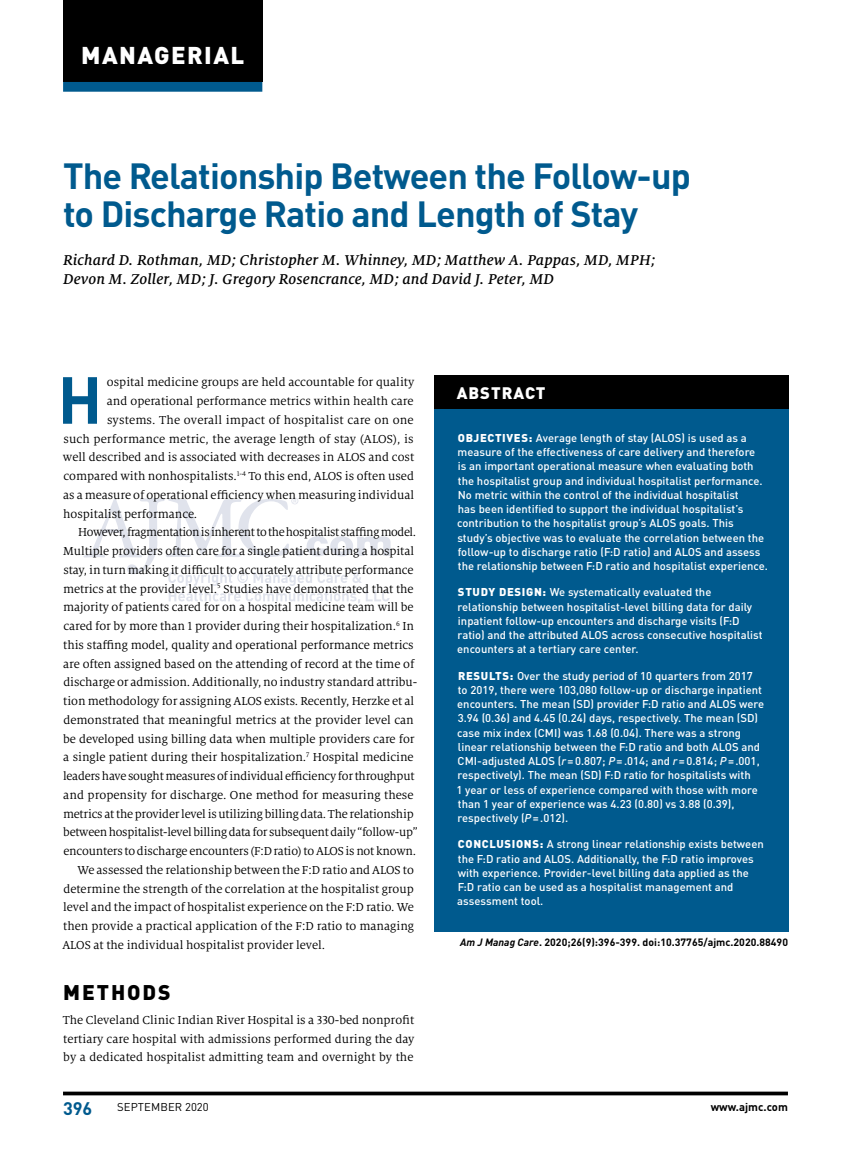
<style>
.page{position:relative;width:851px;height:1161px;background:#fff}
.page>*{position:absolute;margin:0;border:0;box-sizing:border-box;transform-origin:0 0}
.t1{font:700 65.4px "DINOT";color:#005a8e}
.t2{font:700 36px/37.5px "DINOT";letter-spacing:-.025em;color:#005a8e}
.t3{font:900 24px "DINOT";letter-spacing:.06em;color:#fff}
.t4{font:900 21px "DINOT";letter-spacing:.09em;color:#000}
.t5{font:700 18px "DINOT";color:#005a8e}
.t6{font:900 16.5px "DINOT";letter-spacing:.06em;color:#fff}
.t7{font:italic 500 15.75px/18.8px "Milo Serif OT";letter-spacing:.01em;color:#000}
.t8{font:12.75px/18.8px "Milo Serif OT";letter-spacing:-.005em;color:#000;text-align:justify}
.t9{font:12.75px "Milo Serif OT";letter-spacing:-.03em;color:#000}
.t10{font:500 11.25px/14.2px "DINOT";color:#fff}
.t11{font:11.25px "DINOT";letter-spacing:.01em;color:#000}
.t12{font:700 11.25px "DINOT";color:#000}
.t13{font:700 10.5px "DINOT";color:#000}
.s1{font-weight:900}
.s2{font-style:italic}
</style>
<div class="page">
<hr style="left:63px;top:1092px;width:725px;height:3px;background:#000">
<svg style="left:83px;top:497px;width:307px;height:107px"></svg>
<div style="left:434px;top:376px;width:354px;height:33px;background:#000"></div>
<div style="left:434px;top:409px;width:354px;height:523px;background:#005a8e"></div>
<div style="left:63px;top:0;width:199px;height:82px;background:#000"></div>
<div style="left:63px;top:82px;width:199px;height:10px;background:#005a8e"></div>
<h3 class="t3" style="left:81px;top:39px;width:164px">MANAGERIAL</h3>
<h2 class="t2" style="left:63px;top:156px;width:629px">The Relationship Between the Follow-up to Discharge Ratio and Length of Stay</h2>
<p class="t7" style="left:63px;top:251px;width:593px">Richard D. Rothman, MD; Christopher M. Whinney, MD; Matthew A. Pappas, MD, MPH;<br>Devon M. Zoller, MD; J. Gregory Rosencrance, MD; and David J. Peter, MD</p>
<h1 class="t1" style="left:58px;top:357px;width:46px">H</h1>
<p class="t8" style="left:107px;top:373px;width:309px">ospital medicine groups are held accountable for quality</p>
<p class="t8" style="left:107px;top:392px;width:308px">and operational performance metrics within health care</p>
<p class="t8" style="left:107px;top:411px;width:308px">systems. The overall impact of hospitalist care on one</p>
<p class="t8" style="left:63px;top:429px;width:352px">such performance metric, the average length of stay (ALOS), is</p>
<p class="t8" style="left:63px;top:448px;width:353px">well described and is associated with decreases in ALOS and cost</p>
<p class="t8" style="left:63px;top:467px;width:352px">compared with nonhospitalists.<sup>1-4</sup> To this end, ALOS is often used</p>
<p class="t8" style="left:63px;top:486px;width:352px">as a measure of operational efficiency when measuring individual</p>
<p class="t8" style="left:63px;top:504px;width:135px">hospitalist performance.</p>
<p class="t9" style="left:78px;top:526px;width:340px">However, fragmentation is inherent to the hospitalist staffing model.</p>
<p class="t8" style="left:63px;top:542px;width:352px">Multiple providers often care for a single patient during a hospital</p>
<p class="t8" style="left:63px;top:561px;width:351px">stay, in turn making it difficult to accurately attribute performance</p>
<p class="t8" style="left:63px;top:579px;width:352px">metrics at the provider level.<sup>5</sup> Studies have demonstrated that the</p>
<p class="t8" style="left:63px;top:598px;width:352px">majority of patients cared for on a hospital medicine team will be</p>
<p class="t8" style="left:63px;top:617px;width:352px">cared for by more than 1 provider during their hospitalization.<sup>6</sup> In</p>
<p class="t8" style="left:63px;top:636px;width:352px">this staffing model, quality and operational performance metrics</p>
<p class="t8" style="left:63px;top:654px;width:352px">are often assigned based on the attending of record at the time of</p>
<p class="t8" style="left:63px;top:673px;width:355px">discharge or admission. Additionally, no industry standard attribu-</p>
<p class="t8" style="left:63px;top:692px;width:352px">tion methodology for assigning ALOS exists. Recently, Herzke et al</p>
<p class="t8" style="left:63px;top:711px;width:352px">demonstrated that meaningful metrics at the provider level can</p>
<p class="t8" style="left:63px;top:729px;width:352px">be developed using billing data when multiple providers care for</p>
<p class="t8" style="left:63px;top:748px;width:352px">a single patient during their hospitalization.<sup>7</sup> Hospital medicine</p>
<p class="t8" style="left:63px;top:767px;width:353px">leaders have sought measures of individual efficiency for throughput</p>
<p class="t8" style="left:63px;top:786px;width:352px">and propensity for discharge. One method for measuring these</p>
<p class="t8" style="left:63px;top:804px;width:352px">metrics at the provider level is utilizing billing data. The relationship</p>
<p class="t8" style="left:63px;top:823px;width:355px">between hospitalist-level billing data for subsequent daily “follow-up”</p>
<p class="t8" style="left:63px;top:842px;width:354px">encounters to discharge encounters (F:D ratio) to ALOS is not known.</p>
<p class="t8" style="left:77px;top:861px;width:338px">We assessed the relationship between the F:D ratio and ALOS to</p>
<p class="t8" style="left:63px;top:879px;width:352px">determine the strength of the correlation at the hospitalist group</p>
<p class="t8" style="left:63px;top:898px;width:352px">level and the impact of hospitalist experience on the F:D ratio. We</p>
<p class="t8" style="left:63px;top:917px;width:352px">then provide a practical application of the F:D ratio to managing</p>
<p class="t8" style="left:62px;top:936px;width:264px">ALOS at the individual hospitalist provider level.</p>
<h3 class="t4" style="left:63px;top:978px;width:109px">METHODS</h3>
<p class="t8" style="left:63px;top:1011px;width:353px">The Cleveland Clinic Indian River Hospital is a 330-bed nonprofit tertiary care hospital with admissions performed during the day by a dedicated hospitalist admitting team and overnight by the</p>
<p class="t6" style="left:456px;top:382px;width:90px">ABSTRACT</p>
<p class="t10" style="left:457px;top:430px;width:312px"><span class="s1">OBJECTIVES:</span> Average length of stay (ALOS) is used as a measure of the effectiveness of care delivery and therefore<br>is an important operational measure when evaluating both the hospitalist group and individual hospitalist performance.<br>No metric within the control of the individual hospitalist<br>has been identified to support the individual hospitalist’s contribution to the hospitalist group’s ALOS goals. This study’s objective was to evaluate the correlation between the follow-up to discharge ratio (F:D ratio) and ALOS and assess the relationship between F:D ratio and hospitalist experience.</p>
<p class="t10" style="left:457px;top:585px;width:307px"><span class="s1">STUDY DESIGN:</span> We systematically evaluated the relationship between hospitalist-level billing data for daily inpatient follow-up encounters and discharge visits (F:D ratio) and the attributed ALOS across consecutive hospitalist encounters at a tertiary care center.</p>
<p class="t10" style="left:456px;top:668px;width:309px"><span class="s1">RESULTS:</span> Over the study period of 10 quarters from 2017<br>to 2019, there were 103,080 follow-up or discharge inpatient encounters. The mean (SD) provider F:D ratio and ALOS were 3.94 (0.36) and 4.45 (0.24) days, respectively. The mean (SD) case mix index (CMI) was 1.68 (0.04). There was a strong linear relationship between the F:D ratio and both ALOS and CMI-adjusted ALOS (<span class="s2">r</span>=0.807; <span class="s2">P</span>=.014; and <span class="s2">r</span>=0.814; <span class="s2">P</span>=.001, respectively). The mean (SD) F:D ratio for hospitalists with<br>1 year or less of experience compared with those with more than 1 year of experience was 4.23 (0.80) vs 3.88 (0.39), respectively (<span class="s2">P</span>=.012).</p>
<p class="t10" style="left:457px;top:837px;width:308px"><span class="s1">CONCLUSIONS:</span> A strong linear relationship exists between the F:D ratio and ALOS. Additionally, the F:D ratio improves with experience. Provider-level billing data applied as the F:D ratio can be used as a hospitalist management and assessment tool.</p>
<p class="t13" style="left:460px;top:936px;width:329px"><span class="s2">Am J Manag Care</span>. 2020;26(9):396-399. doi:10.37765/ajmc.2020.88490</p>
<h3 class="t5" style="left:63px;top:1096px;width:31px">396</h3>
<p class="t11" style="left:117px;top:1100px;width:93px">SEPTEMBER 2020</p>
<p class="t12" style="left:710px;top:1099px;width:79px">www.ajmc.com</p>
</div>
